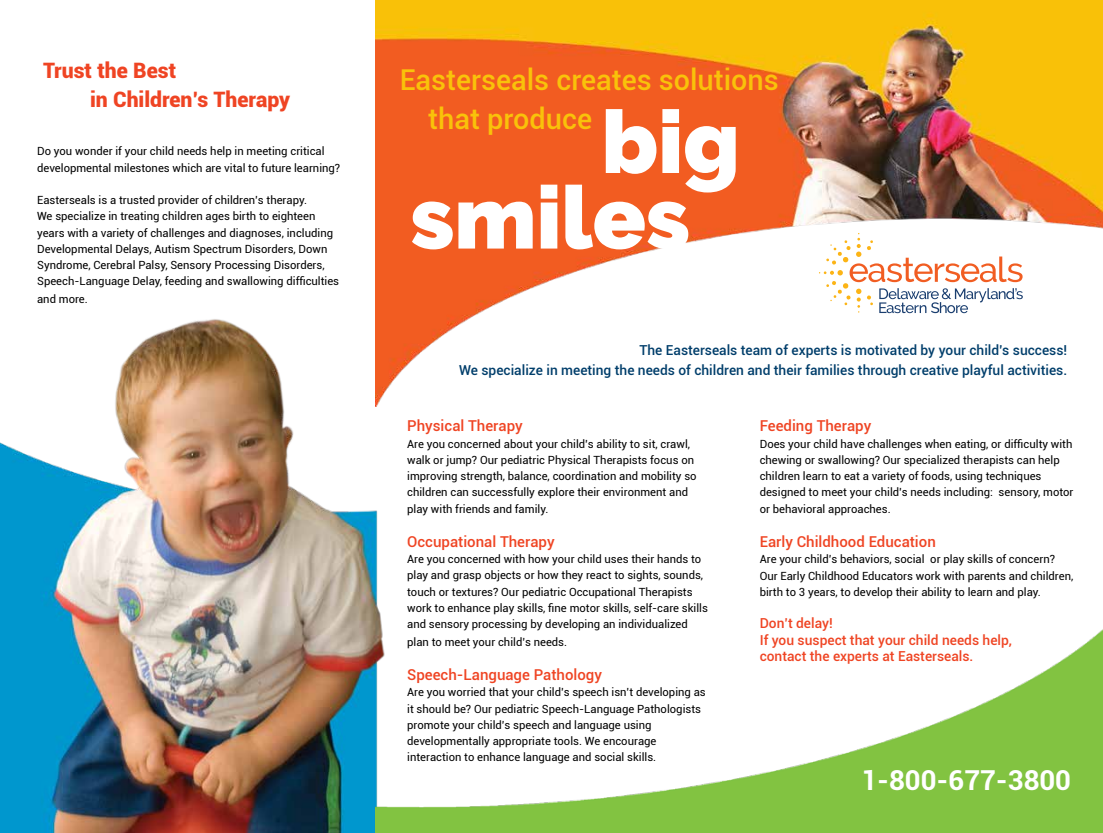
<style>
.page{position:relative;width:1103px;height:833px;background:#fff}
.page>*{position:absolute;margin:0;border:0;box-sizing:border-box;transform-origin:0 0}
.t1{font:900 87.5px/75.5px "Raleway";color:#fff}
.t2{font:500 28.75px/39px "Roboto";color:#f9c20a}
.t3{font:700 27.5px "Roboto";color:#fff}
.t4{font:900 21.25px/28.8px "Roboto";color:#ef4423}
.t5{font:500 15px "Roboto";color:#ef4423}
.t6{font:500 13.75px/20px "Roboto";color:#003e6b;text-align:right}
.t7{font:500 13.75px/16.2px "Roboto";color:#ef4423}
.t8{font:11.25px/16.2px "Roboto";color:#000}
</style>
<div class="page">
<img style="left:0;top:318px;width:381px;height:514px">
<img style="left:376px;top:0;width:726px;height:406px">
<img style="left:376px;top:616px;width:726px;height:216px">
<svg style="left:819px;top:233px;width:203px;height:80px"></svg>
<h3 class="t4" style="left:90px;top:55px;width:202px;text-indent:-47px">Trust the Best<br>in Children’s Therapy</h3>
<p class="t8" style="left:37px;top:143px;width:305px">Do you wonder if your child needs help in meeting critical developmental milestones which are vital to future learning?</p>
<p class="t8" style="left:37px;top:191px;width:303px">Easterseals is a trusted provider of children’s therapy.<br>We specialize in treating children ages birth to eighteen years with a variety of challenges and diagnoses, including Developmental Delays, Autism Spectrum Disorders, Down Syndrome, Cerebral Palsy, Sensory Processing Disorders, Speech-Language Delay, feeding and swallowing difficulties</p>
<p class="t8" style="left:37px;top:290px;width:52px">and more.</p>
<h2 class="t2" style="left:428px;top:59px;width:352px;text-indent:-29px">Easterseals creates solutions that produce</h2>
<h1 class="t1" style="left:410px;top:105px;width:331px;text-indent:191px">big smiles</h1>
<p class="t6" style="left:459px;top:339px;width:609px">The Easterseals team of experts is motivated by your child’s success!<br>We specialize in meeting the needs of children and their families through creative playful activities.</p>
<h3 class="t5" style="left:407px;top:415px;width:117px">Physical Therapy</h3>
<p class="t8" style="left:407px;top:435px;width:291px">Are you concerned about your child’s ability to sit, crawl, walk or jump? Our pediatric Physical Therapists focus on improving strength, balance, coordination and mobility so children can successfully explore their environment and play with friends and family.</p>
<h3 class="t5" style="left:407px;top:531px;width:149px">Occupational Therapy</h3>
<p class="t8" style="left:407px;top:550px;width:302px">Are you concerned with how your child uses their hands to play and grasp objects or how they react to sights, sounds, touch or textures? Our pediatric Occupational Therapists work to enhance play skills, fine motor skills, self-care skills and sensory processing by developing an individualized</p>
<p class="t8" style="left:407px;top:633px;width:161px">plan to meet your child’s needs.</p>
<h3 class="t5" style="left:407px;top:664px;width:196px">Speech-Language Pathology</h3>
<p class="t8" style="left:407px;top:683px;width:300px">Are you worried that your child’s speech isn’t developing as it should be? Our pediatric Speech-Language Pathologists promote your child’s speech and language using developmentally appropriate tools. We encourage interaction to enhance language and social skills.</p>
<h3 class="t5" style="left:759px;top:415px;width:113px">Feeding Therapy</h3>
<p class="t8" style="left:759px;top:435px;width:315px">Does your child have challenges when eating, or difficulty with chewing or swallowing? Our specialized therapists can help children learn to eat a variety of foods, using techniques designed to meet your child’s needs including: sensory, motor or behavioral approaches.</p>
<h3 class="t5" style="left:759px;top:531px;width:178px">Early Childhood Education</h3>
<p class="t8" style="left:759px;top:550px;width:315px">Are your child’s behaviors, social or play skills of concern?<br>Our Early Childhood Educators work with parents and children, birth to 3 years, to develop their ability to learn and play.</p>
<p class="t7" style="left:759px;top:614px;width:254px">Don’t delay!<br>If you suspect that your child needs help, contact the experts at Easterseals.</p>
<h3 class="t3" style="left:861px;top:761px;width:211px">1-800-677-3800</h3>
</div>
